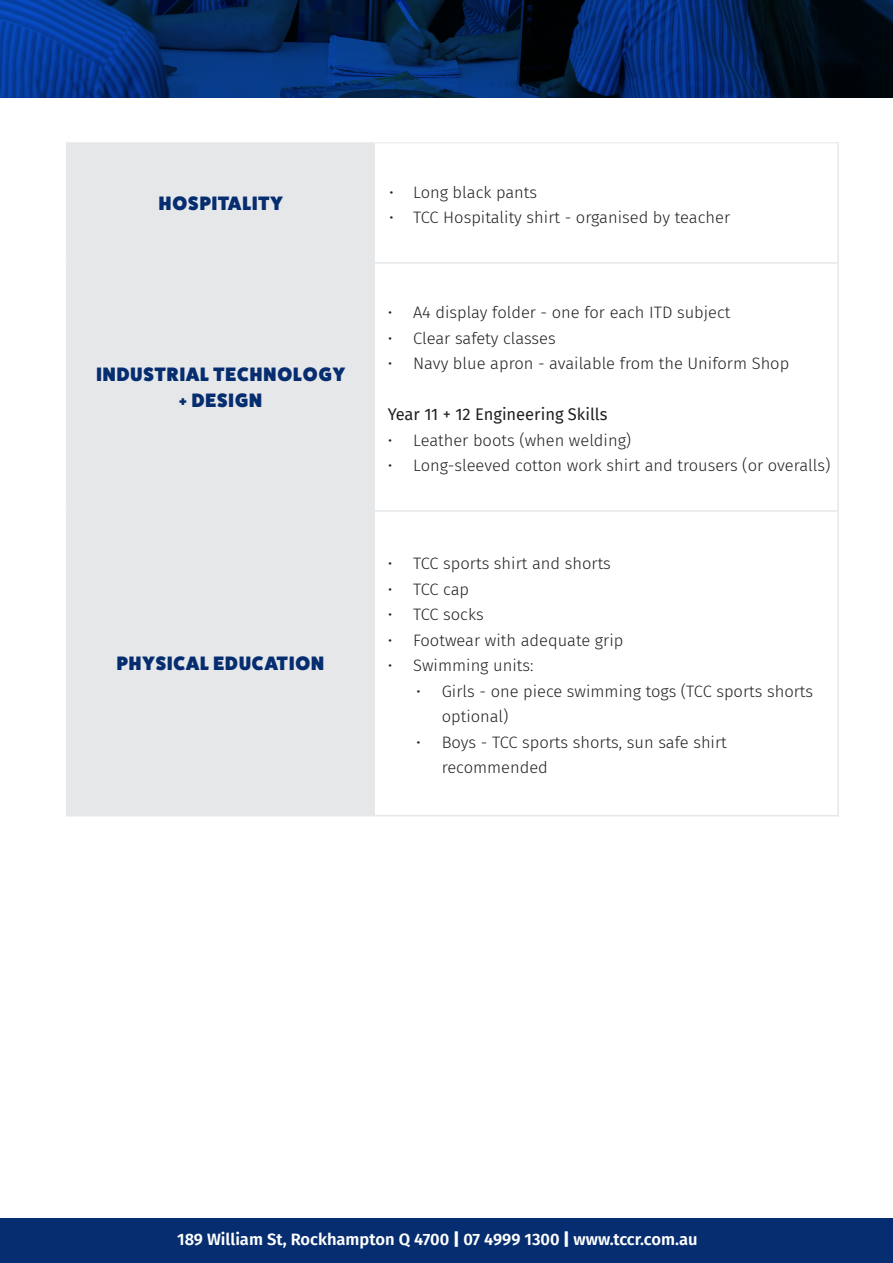
<style>
.page{position:relative;width:893px;height:1263px;background:#fff}
.page>*{position:absolute;margin:0;border:0;box-sizing:border-box;transform-origin:0 0}
.t1{font:800 19.5px "Fat Frank";letter-spacing:.05em;color:#052d6f}
.t2{font:300 16.5px/25.5px "Fira Sans";color:#231f20}
.t3{font:600 16.5px "Fira Sans";color:#fff}
.t4{font:16.5px "Fira Sans";color:#231f20}
.s1{font-weight:900}
</style>
<div class="page">
<svg style="left:0;top:0;width:893px;height:98px;background:#04265d"></svg>
<div style="left:0;top:1218px;width:893px;height:45px;background:#052d6f"></div>
<div style="left:67px;top:143px;width:306px;height:672px;background:#e6e7e9"></div>
<hr style="left:66px;top:143px;width:1px;height:119px;background:#e6e7e9">
<hr style="left:373px;top:143px;width:2px;height:119px;background:#e6e7e9">
<hr style="left:837px;top:143px;width:2px;height:119px;background:#e6e7e9">
<hr style="left:66px;top:262px;width:308px;height:2px;background:#e6e7e9">
<hr style="left:66px;top:264px;width:1px;height:246px;background:#e6e7e9">
<hr style="left:374px;top:262px;width:465px;height:2px;background:#e6e7e9">
<hr style="left:373px;top:264px;width:2px;height:246px;background:#e6e7e9">
<hr style="left:837px;top:264px;width:2px;height:246px;background:#e6e7e9">
<hr style="left:66px;top:510px;width:308px;height:2px;background:#e6e7e9">
<hr style="left:66px;top:512px;width:1px;height:303px;background:#e6e7e9">
<hr style="left:374px;top:510px;width:465px;height:2px;background:#e6e7e9">
<hr style="left:373px;top:512px;width:2px;height:303px;background:#e6e7e9">
<hr style="left:837px;top:512px;width:2px;height:303px;background:#e6e7e9">
<hr style="left:66px;top:815px;width:308px;height:1px;background:#e6e7e9">
<hr style="left:374px;top:815px;width:465px;height:1px;background:#e6e7e9">
<hr style="left:66px;top:142px;width:308px;height:1px;background:#e6e7e9">
<hr style="left:374px;top:142px;width:465px;height:1px;background:#e6e7e9">
<p class="t1" style="left:159px;top:192px;width:125px">HOSPITALITY</p>
<p class="t1" style="left:97px;top:364px;width:250px">INDUSTRIAL TECHNOLOGY</p>
<p class="t1" style="left:179px;top:389px;width:85px">+ DESIGN</p>
<p class="t1" style="left:117px;top:653px;width:209px">PHYSICAL EDUCATION</p>
<p class="t2" style="left:389px;top:179px;width:150px">• Long black pants</p>
<p class="t2" style="left:389px;top:205px;width:342px">• TCC Hospitality shirt - organised by teacher</p>
<p class="t2" style="left:388px;top:300px;width:344px">• A4 display folder - one for each ITD subject</p>
<p class="t2" style="left:388px;top:325px;width:170px">• Clear safety classes</p>
<p class="t2" style="left:388px;top:351px;width:403px">• Navy blue apron - available from the Uniform Shop</p>
<p class="t4" style="left:388px;top:402px;width:221px">Year 11 + 12 Engineering Skills</p>
<p class="t2" style="left:388px;top:427px;width:245px">• Leather boots (when welding)</p>
<p class="t2" style="left:388px;top:453px;width:444px">• Long-sleeved cotton work shirt and trousers (or overalls)</p>
<p class="t2" style="left:388px;top:550px;width:225px">• TCC sports shirt and shorts</p>
<p class="t2" style="left:388px;top:576px;width:83px">• TCC cap</p>
<p class="t2" style="left:388px;top:601px;width:97px">• TCC socks</p>
<p class="t2" style="left:388px;top:627px;width:237px">• Footwear with adequate grip</p>
<p class="t2" style="left:388px;top:652px;width:147px">• Swimming units:</p>
<p class="t2" style="left:442px;top:678px;width:373px;text-indent:-26px">• Girls - one piece swimming togs (TCC sports shorts optional)</p>
<p class="t2" style="left:442px;top:729px;width:287px;text-indent:-26px">• Boys - TCC sports shorts, sun safe shirt recommended</p>
<p class="t3" style="left:177px;top:1225px;width:522px">189 William St, Rockhampton Q 4700 <span class="s1">|</span> 07 4999 1300 <span class="s1">|</span> www.tccr.com.au</p>
</div>
